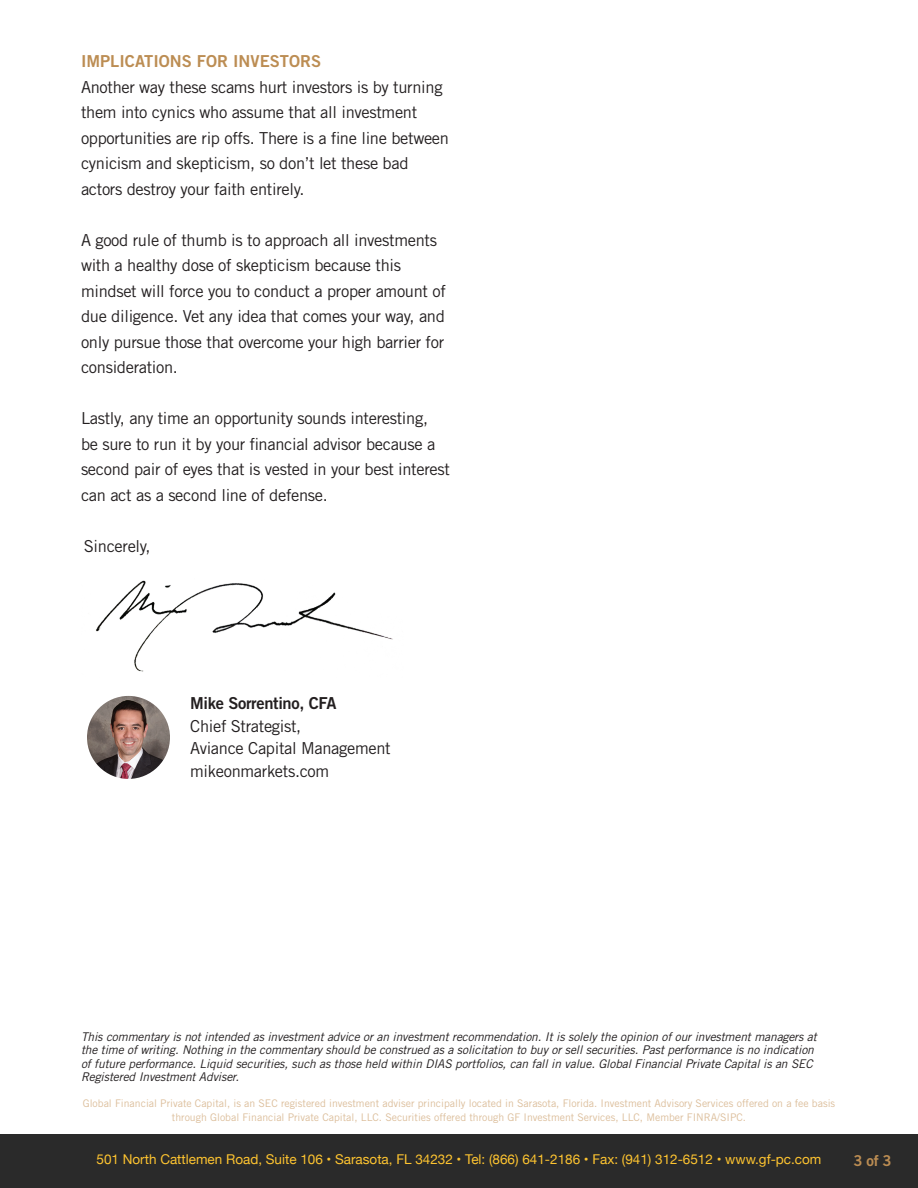
<style>
.page{position:relative;width:918px;height:1188px;background:#fff}
.page>*{position:absolute;margin:0;border:0;box-sizing:border-box;transform-origin:0 0}
.t1{font:16.5px/25.5px "Trade Gothic";letter-spacing:-.02em;color:#231f20}
.t2{font:16.5px "Trade Gothic Bold Two";color:#bc8d53}
.t3{font:16.5px "Trade Gothic Bold Two";letter-spacing:-.02em;color:#231f20}
.t4{font:15px "Trade Gothic Bold Two";color:#bc8d53}
.t5{font:13.5px "Helvetica Neue";color:#fec430}
.t6{font:italic 12px/13.5px "Trade Gothic";letter-spacing:-.01em;color:#231f20}
.t7{font:10.5px/13.5px "Trade Gothic";color:#dcbe9b;text-align:center}
</style>
<div class="page">
<div style="left:0;top:1134px;width:918px;height:54px;background:#2a2a2a"></div>
<img style="left:96px;top:580px;width:297px;height:92px">
<img style="left:87px;top:696px;width:83px;height:83px;border-radius:41px">
<p class="t2" style="left:81px;top:51px;width:242px">IMPLICATIONS FOR INVESTORS</p>
<p class="t1" style="left:81px;top:74px;width:370px">Another way these scams hurt investors is by turning them into cynics who assume that all investment opportunities are rip offs. There is a fine line between cynicism and skepticism, so don’t let these bad actors destroy your faith entirely.</p>
<p class="t1" style="left:81px;top:227px;width:366px">A good rule of thumb is to approach all investments with a healthy dose of skepticism because this mindset will force you to conduct a proper amount of due diligence. Vet any idea that comes your way, and only pursue those that overcome your high barrier for consideration.</p>
<p class="t1" style="left:81px;top:406px;width:370px">Lastly, any time an opportunity sounds interesting,<br>be sure to run it by your financial advisor because a second pair of eyes that is vested in your best interest can act as a second line of defense.</p>
<p class="t1" style="left:84px;top:533px;width:68px">Sincerely,</p>
<p class="t3" style="left:190px;top:693px;width:148px">Mike Sorrentino, CFA</p>
<p class="t1" style="left:190px;top:713px;width:113px">Chief Strategist,</p>
<p class="t1" style="left:190px;top:735px;width:202px">Aviance Capital Management</p>
<p class="t1" style="left:190px;top:758px;width:141px">mikeonmarkets.com</p>
<p class="t6" style="left:81px;top:1030px;width:737px">This commentary is not intended as investment advice or an investment recommendation. It is solely the opinion of our investment managers at the time of writing. Nothing in the commentary should be construed as a solicitation to buy or sell securities. Past performance is no indication of future performance. Liquid securities, such as those held within DIAS portfolios, can fall in value. Global Financial Private Capital is an SEC Registered Investment Adviser.</p>
<p class="t7" style="left:83px;top:1097px;width:754px">Global Financial Private Capital, is an SEC registered investment adviser principally located in Sarasota, Florida. Investment Advisory Services offered on a fee basis through Global Financial Private Capital, LLC. Securities offered through GF Investment Services, LLC, Member FINRA/SIPC.</p>
<p class="t5" style="left:97px;top:1149px;width:726px">501 North Cattlemen Road, Suite 106 • Sarasota, FL 34232 • Tel: (866) 641-2186 • Fax: (941) 312-6512 • www.gf-pc.com</p>
<p class="t4" style="left:853px;top:1151px;width:40px">3 of 3</p>
</div>
